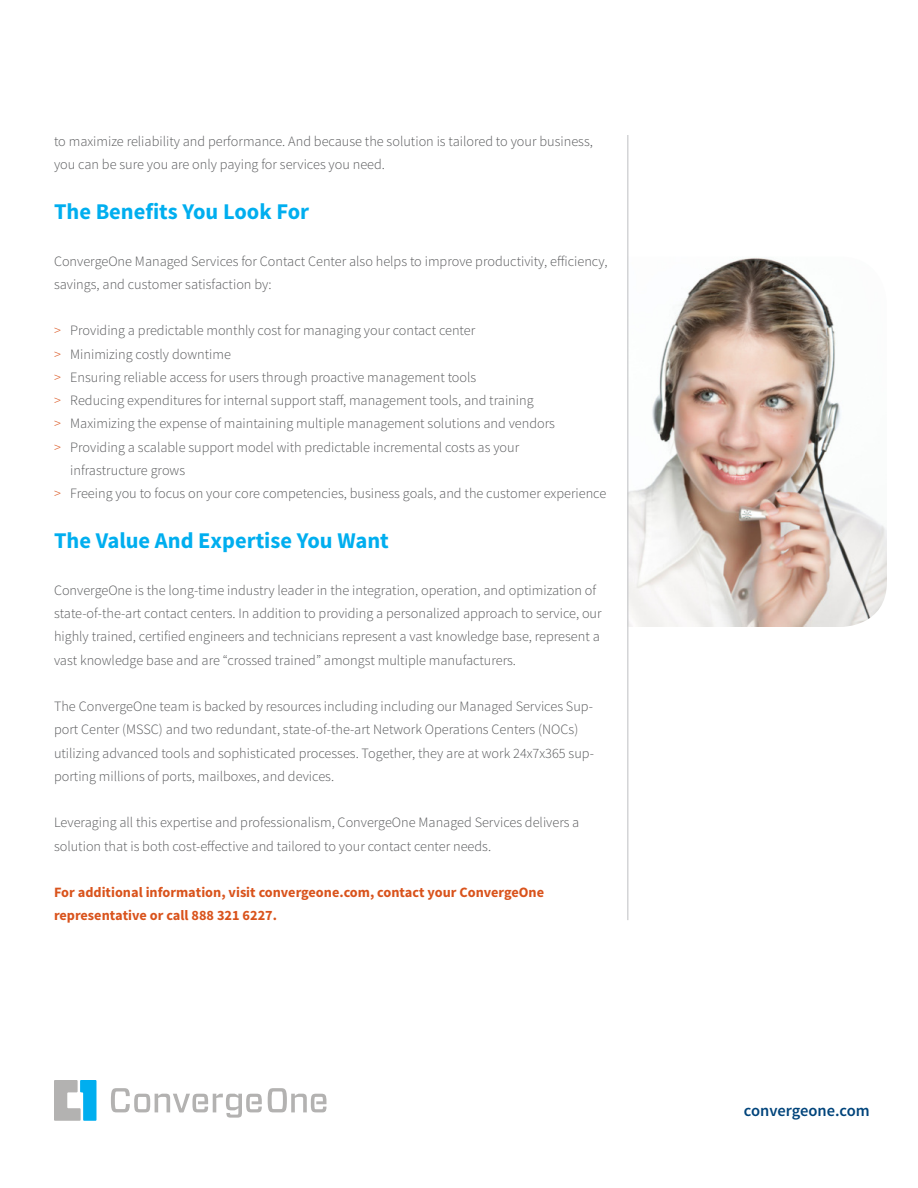
<style>
.page{position:relative;width:918px;height:1188px;background:#fff}
.page>*{position:absolute;margin:0;border:0;box-sizing:border-box;transform-origin:0 0}
.t1{font:700 22.5px "Source Sans Pro";color:#00aeef}
.t2{font:600 16.5px "Source Sans Pro";color:#00447b}
.t3{font:300 14.25px/23.2px "Source Sans Pro";color:#57585a}
.t4{font:700 14.25px/23.2px "Source Sans Pro";color:#d9531c}
.s1{color:#d9531c}
</style>
<div class="page">
<img style="left:628px;top:256px;width:259px;height:371px">
<hr style="left:627px;top:135px;width:1px;height:785px;background:#bebfc2">
<svg style="left:111px;top:1088px;width:151px;height:30px"></svg>
<svg style="left:268px;top:1088px;width:58px;height:24px"></svg>
<svg style="left:54px;top:1080px;width:43px;height:41px"></svg>
<p class="t3" style="left:54px;top:129px;width:540px">to maximize reliability and performance. And because the solution is tailored to your business, you can be sure you are only paying for services you need.</p>
<h1 class="t1" style="left:54px;top:197px;width:257px">The Benefits You Look For</h1>
<p class="t3" style="left:54px;top:249px;width:555px">ConvergeOne Managed Services for Contact Center also helps to improve productivity, efficiency, savings, and customer satisfaction by:</p>
<p class="t3" style="left:54px;top:319px;width:423px"><span class="s1">&gt;</span> Providing a predictable monthly cost for managing your contact center</p>
<p class="t3" style="left:54px;top:342px;width:178px"><span class="s1">&gt;</span> Minimizing costly downtime</p>
<p class="t3" style="left:54px;top:366px;width:424px"><span class="s1">&gt;</span> Ensuring reliable access for users through proactive management tools</p>
<p class="t3" style="left:54px;top:389px;width:481px"><span class="s1">&gt;</span> Reducing expenditures for internal support staff, management tools, and training</p>
<p class="t3" style="left:54px;top:412px;width:502px"><span class="s1">&gt;</span> Maximizing the expense of maintaining multiple management solutions and vendors</p>
<p class="t3" style="left:54px;top:435px;width:467px"><span class="s1">&gt;</span> Providing a scalable support model with predictable incremental costs as your</p>
<p class="t3" style="left:70px;top:459px;width:116px">infrastructure grows</p>
<p class="t3" style="left:54px;top:482px;width:554px"><span class="s1">&gt;</span> Freeing you to focus on your core competencies, business goals, and the customer experience</p>
<h1 class="t1" style="left:54px;top:527px;width:336px">The Value And Expertise You Want</h1>
<p class="t3" style="left:54px;top:579px;width:549px">ConvergeOne is the long-time industry leader in the integration, operation, and optimization of state-of-the-art contact centers. In addition to providing a personalized approach to service, our highly trained, certified engineers and technicians represent a vast knowledge base, represent a vast knowledge base and are “crossed trained” amongst multiple manufacturers.</p>
<p class="t3" style="left:54px;top:695px;width:542px">The ConvergeOne team is backed by resources including including our Managed Services Sup&shy;port Center (MSSC) and two redundant, state-of-the-art Network Operations Centers (NOCs) utilizing advanced tools and sophisticated processes. Together, they are at work 24x7x365 sup&shy;porting millions of ports, mailboxes, and devices.</p>
<p class="t3" style="left:54px;top:811px;width:527px">Leveraging all this expertise and professionalism, ConvergeOne Managed Services delivers a solution that is both cost-effective and tailored to your contact center needs.</p>
<p class="t4" style="left:54px;top:881px;width:492px">For additional information, visit convergeone.com, contact your ConvergeOne representative or call 888 321 6227.</p>
<p class="t2" style="left:744px;top:1100px;width:127px">convergeone.com</p>
</div>
